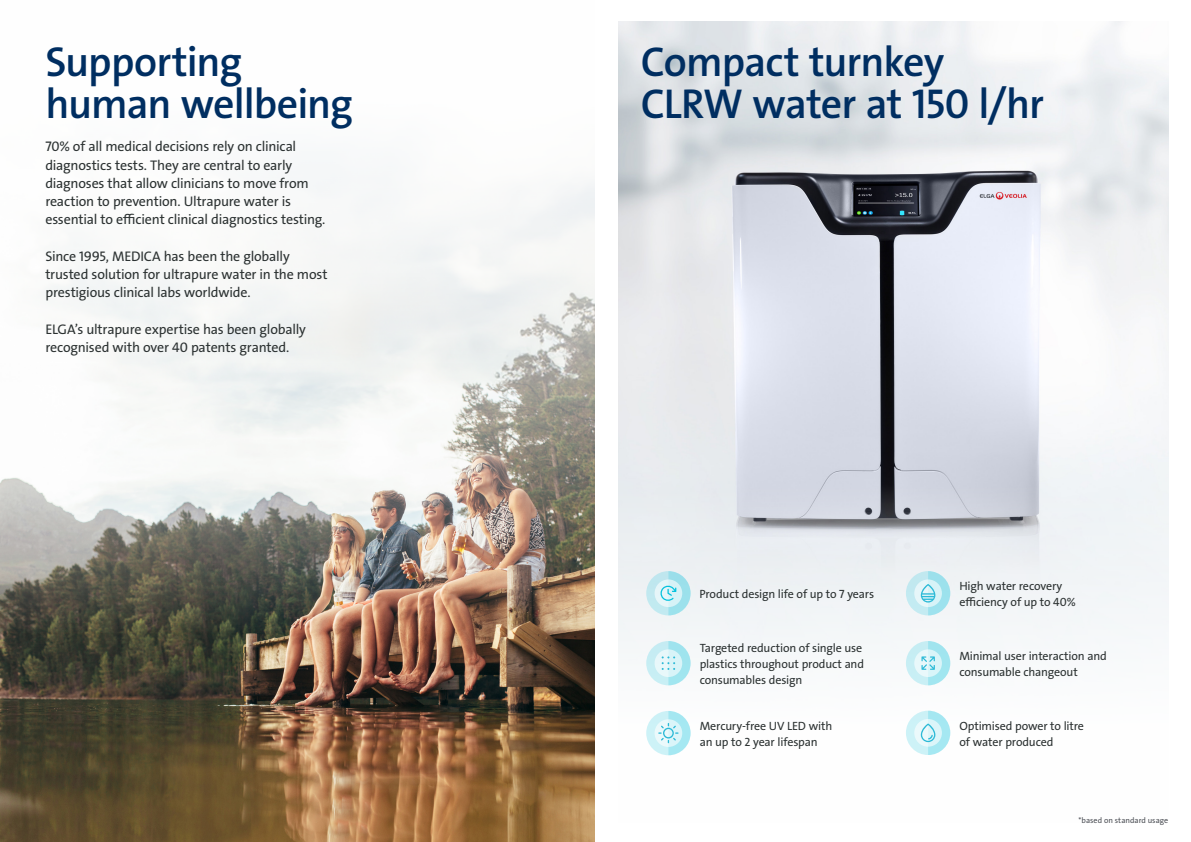
<style>
.page{position:relative;width:1191px;height:842px;background:#fff}
.page>*{position:absolute;margin:0;border:0;box-sizing:border-box;transform-origin:0 0}
.t1{font:42px/42px "The Sans Veolia W6 Se Bld";letter-spacing:-.025em;color:#002e61}
.t2{font:14px/18.2px "The Sans Veolia W5 Pla";letter-spacing:-.015em;color:#2c3232}
.t3{font:12px/16px "The Sans Veolia W5 Pla";letter-spacing:-.015em;color:#2c3232}
.t4{font:8px "The Sans Veolia W5 Pla";letter-spacing:.005em;color:#4d5056}
</style>
<div class="page">
<img style="left:0;top:173px;width:595px;height:669px">
<img style="left:618px;top:21px;width:550px;height:735px">
<div style="left:646px;top:571px;width:44px;height:44px;background:#c1e8ef;border-radius:50%"></div>
<svg style="left:654px;top:579px;width:28px;height:28px"></svg>
<svg style="left:659px;top:571px;width:31px;height:44px"></svg>
<div style="left:646px;top:711px;width:44px;height:44px;background:#cdf2f7;border-radius:50%"></div>
<svg style="left:654px;top:719px;width:28px;height:28px"></svg>
<svg style="left:658px;top:711px;width:32px;height:44px"></svg>
<div style="left:906px;top:571px;width:44px;height:44px;background:#c2eaf1;border-radius:50%"></div>
<div style="left:914px;top:579px;width:28px;height:28px;background:#e6f6f9;border-radius:50%"></div>
<svg style="left:920px;top:571px;width:30px;height:44px"></svg>
<div style="left:906px;top:641px;width:44px;height:44px;background:#c7eef4;border-radius:50%"></div>
<div style="left:914px;top:649px;width:28px;height:28px;background:#e8f8fa;border-radius:50%"></div>
<svg style="left:921px;top:641px;width:29px;height:44px"></svg>
<div style="left:906px;top:711px;width:44px;height:44px;background:#cdf2f7;border-radius:50%"></div>
<div style="left:914px;top:719px;width:28px;height:28px;background:#ebf9fb;border-radius:50%"></div>
<svg style="left:920px;top:711px;width:30px;height:44px"></svg>
<div style="left:646px;top:641px;width:44px;height:44px;background:#c7eef3;border-radius:50%"></div>
<svg style="left:654px;top:649px;width:28px;height:28px"></svg>
<svg style="left:661px;top:641px;width:29px;height:44px"></svg>
<p class="t1" style="left:45px;top:41px;width:309px">Supporting human wellbeing</p>
<p class="t2" style="left:45px;top:138px;width:282px">70% of all medical decisions rely on clinical diagnostics tests. They are central to early diagnoses that allow clinicians to move from reaction to prevention. Ultrapure water is essential to efficient clinical diagnostics testing.</p>
<p class="t2" style="left:45px;top:247px;width:284px">Since 1995, MEDICA has been the globally trusted solution for ultrapure water in the most prestigious clinical labs worldwide.</p>
<p class="t2" style="left:45px;top:320px;width:262px">ELGA’s ultrapure expertise has been globally recognised with over 40 patents granted.</p>
<p class="t1" style="left:641px;top:41px;width:404px">Compact turnkey<br>CLRW water at 150 l/hr</p>
<p class="t3" style="left:699px;top:586px;width:176px">Product design life of up to 7 years</p>
<p class="t3" style="left:699px;top:640px;width:166px">Targeted reduction of single use plastics throughout product and consumables design</p>
<p class="t3" style="left:699px;top:717px;width:134px">Mercury-free UV LED with an up to 2 year lifespan</p>
<p class="t3" style="left:959px;top:578px;width:118px">High water recovery efficiency of up to 40%</p>
<p class="t3" style="left:959px;top:648px;width:149px">Minimal user interaction and consumable changeout</p>
<p class="t3" style="left:959px;top:717px;width:126px">Optimised power to litre of water produced</p>
<p class="t4" style="left:1078px;top:815px;width:91px">*based on standard usage</p>
</div>
